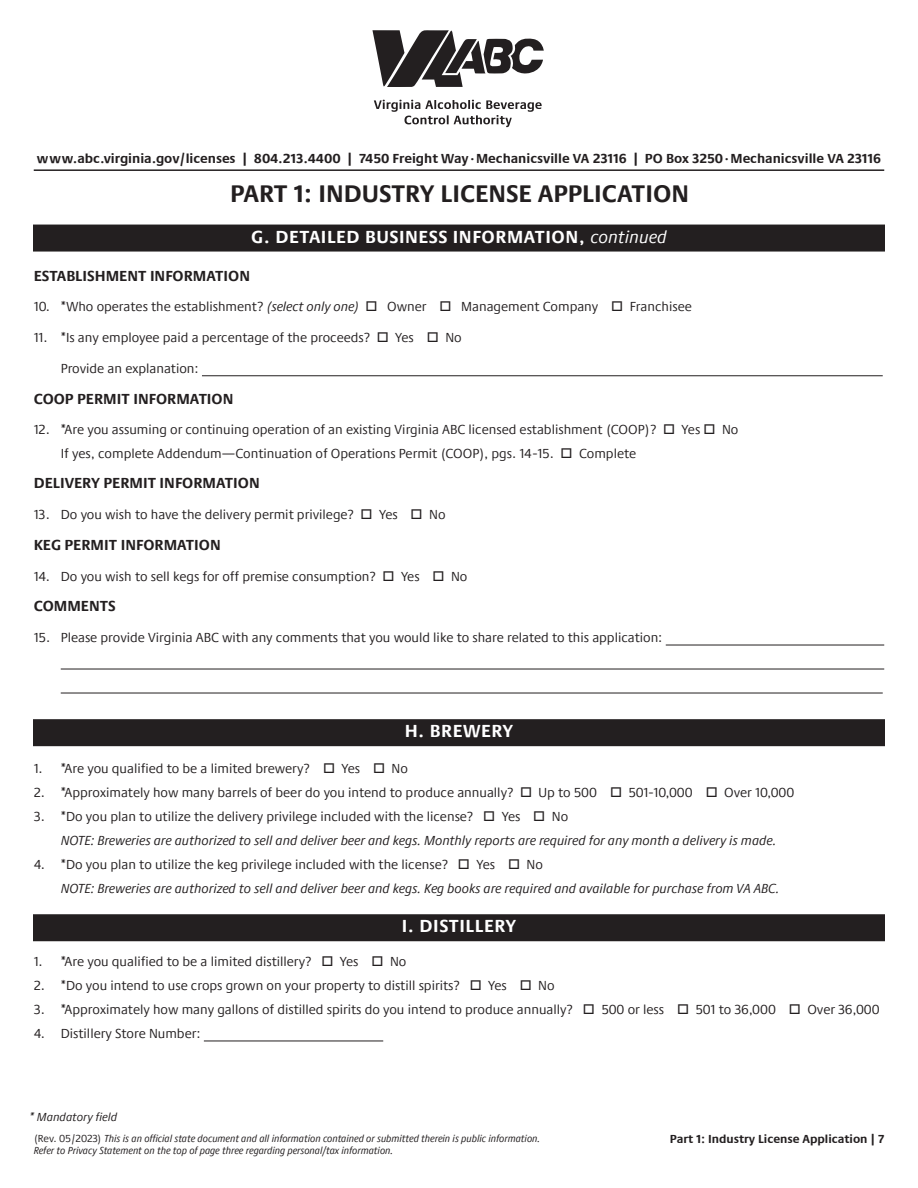
<style>
.page{position:relative;width:918px;height:1188px;background:#fff}
.page>*{position:absolute;margin:0;border:0;box-sizing:border-box;transform-origin:0 0}
.t1{font:700 24.75px "Praxis Next";color:#231f20}
.t2{font:700 18px "Praxis Next";letter-spacing:.03em;color:#fff}
.Paragraph_Style_1{font:700 15px "Praxis Next";color:#231f20}
.Paragraph_Style_1-2{font:13.5px "Praxis Next";color:#231f20}
.t3{font:italic 13.5px/24px "Praxis Next";color:#231f20}
.t4{font:700 13.5px "Praxis Next";color:#231f20}
.t5{font:700 12px "Praxis Next";color:#231f20}
.t6{font:italic 12px "Praxis Next";color:#231f20}
.t7{font:italic condensed 10.5px/12.6px "Praxis Next";color:#231f20}
.s1{font-weight:400;font-style:italic}
.s2{font-style:italic}
.s3{font-style:normal}
.s4{font-style:normal;font-stretch:normal}
</style>
<div class="page">
<svg style="left:374px;top:100px;width:168px;height:27px"></svg>
<svg style="left:372px;top:30px;width:172px;height:57px"></svg>
<div style="left:34px;top:225px;width:850px;height:27px;background:#231f20"></div>
<hr style="left:34px;top:169px;width:850px;height:2px;background:#231f20">
<hr style="left:202px;top:375px;width:681px;height:1px;background:#231f20">
<hr style="left:666px;top:645px;width:218px;height:1px;background:#231f20">
<hr style="left:61px;top:669px;width:823px;height:1px;background:#231f20">
<hr style="left:61px;top:693px;width:822px;height:1px;background:#231f20">
<div style="left:34px;top:719px;width:850px;height:27px;background:#231f20"></div>
<div style="left:34px;top:914px;width:850px;height:27px;background:#231f20"></div>
<hr style="left:204px;top:1041px;width:179px;height:1px;background:#231f20">
<p class="t4" style="left:37px;top:147px;width:846px">www.abc.virginia.gov/licenses | 804.213.4400 | 7450 Freight Way.Mechanicsville VA 23116 | PO Box 3250.Mechanicsville VA 23116</p>
<p class="t1" style="left:230px;top:174px;width:461px">PART 1: INDUSTRY LICENSE APPLICATION</p>
<p class="t2" style="left:251px;top:222px;width:417px">G. DETAILED BUSINESS INFORMATION, <span class="s1">continued</span></p>
<p class="Paragraph_Style_1" style="left:34px;top:264px;width:218px">ESTABLISHMENT INFORMATION</p>
<p class="Paragraph_Style_1-2" style="left:34px;top:297px;width:660px">10. *Who operates the establishment? <span class="s2">(select only one)</span> □ Owner □ Management Company □ Franchisee</p>
<p class="Paragraph_Style_1-2" style="left:34px;top:327px;width:430px">11. *Is any employee paid a percentage of the proceeds? □ Yes □ No</p>
<p class="Paragraph_Style_1-2" style="left:61px;top:358px;width:139px">Provide an explanation:</p>
<p class="Paragraph_Style_1" style="left:34px;top:387px;width:201px">COOP PERMIT INFORMATION</p>
<p class="Paragraph_Style_1-2" style="left:34px;top:420px;width:706px">12. *Are you assuming or continuing operation of an existing Virginia ABC licensed establishment (COOP)? □ Yes □ No</p>
<p class="Paragraph_Style_1-2" style="left:61px;top:443px;width:577px">If yes, complete Addendum—Continuation of Operations Permit (COOP), pgs. 14-15. □ Complete</p>
<p class="Paragraph_Style_1" style="left:34px;top:471px;width:228px">DELIVERY PERMIT INFORMATION</p>
<p class="Paragraph_Style_1-2" style="left:34px;top:504px;width:413px">13. Do you wish to have the delivery permit privilege? □ Yes □ No</p>
<p class="Paragraph_Style_1" style="left:34px;top:533px;width:189px">KEG PERMIT INFORMATION</p>
<p class="Paragraph_Style_1-2" style="left:34px;top:566px;width:435px">14. Do you wish to sell kegs for off premise consumption? □ Yes □ No</p>
<p class="Paragraph_Style_1" style="left:34px;top:594px;width:83px">COMMENTS</p>
<p class="Paragraph_Style_1-2" style="left:34px;top:627px;width:630px">15. Please provide Virginia ABC with any comments that you would like to share related to this application:</p>
<p class="t2" style="left:405px;top:717px;width:110px">H. BREWERY</p>
<p class="Paragraph_Style_1-2" style="left:34px;top:758px;width:376px">1. *Are you qualified to be a limited brewery? □ Yes □ No</p>
<p class="Paragraph_Style_1-2" style="left:34px;top:782px;width:762px">2. *Approximately how many barrels of beer do you intend to produce annually? □ Up to 500 □ 501-10,000 □ Over 10,000</p>
<p class="t3" style="left:61px;top:804px;width:717px;text-indent:-27px"><span class="s3">3. *Do you plan to utilize the delivery privilege included with the license?</span> □ <span class="s3">Yes</span> □ <span class="s3">No<br></span>NOTE: Breweries are authorized to sell and deliver beer and kegs. Monthly reports are required for any month a delivery is made.</p>
<p class="t3" style="left:61px;top:852px;width:720px;text-indent:-27px"><span class="s3">4. *Do you plan to utilize the keg privilege included with the license?</span> □ <span class="s3">Yes</span> □ <span class="s3">No<br></span>NOTE: Breweries are authorized to sell and deliver beer and kegs. Keg books are required and available for purchase from VA ABC.</p>
<p class="t2" style="left:402px;top:912px;width:116px">I. DISTILLERY</p>
<p class="Paragraph_Style_1-2" style="left:34px;top:951px;width:374px">1. *Are you qualified to be a limited distillery? □ Yes □ No</p>
<p class="Paragraph_Style_1-2" style="left:34px;top:975px;width:522px">2. *Do you intend to use crops grown on your property to distill spirits? □ Yes □ No</p>
<p class="Paragraph_Style_1-2" style="left:34px;top:999px;width:847px">3. *Approximately how many gallons of distilled spirits do you intend to produce annually? □ 500 or less □ 501 to 36,000 □ Over 36,000</p>
<p class="Paragraph_Style_1-2" style="left:34px;top:1023px;width:168px">4. Distillery Store Number:</p>
<p class="t6" style="left:29px;top:1109px;width:90px">* Mandatory field</p>
<p class="t7" style="left:34px;top:1132px;width:508px"><span class="s4">(Rev. 05/2023)</span> This is an official state document and all information contained or submitted therein is public information.<br>Refer to Privacy Statement on the top of page three regarding personal/tax information.</p>
<p class="t5" style="left:670px;top:1129px;width:216px">Part 1: Industry License Application | 7</p>
</div>
